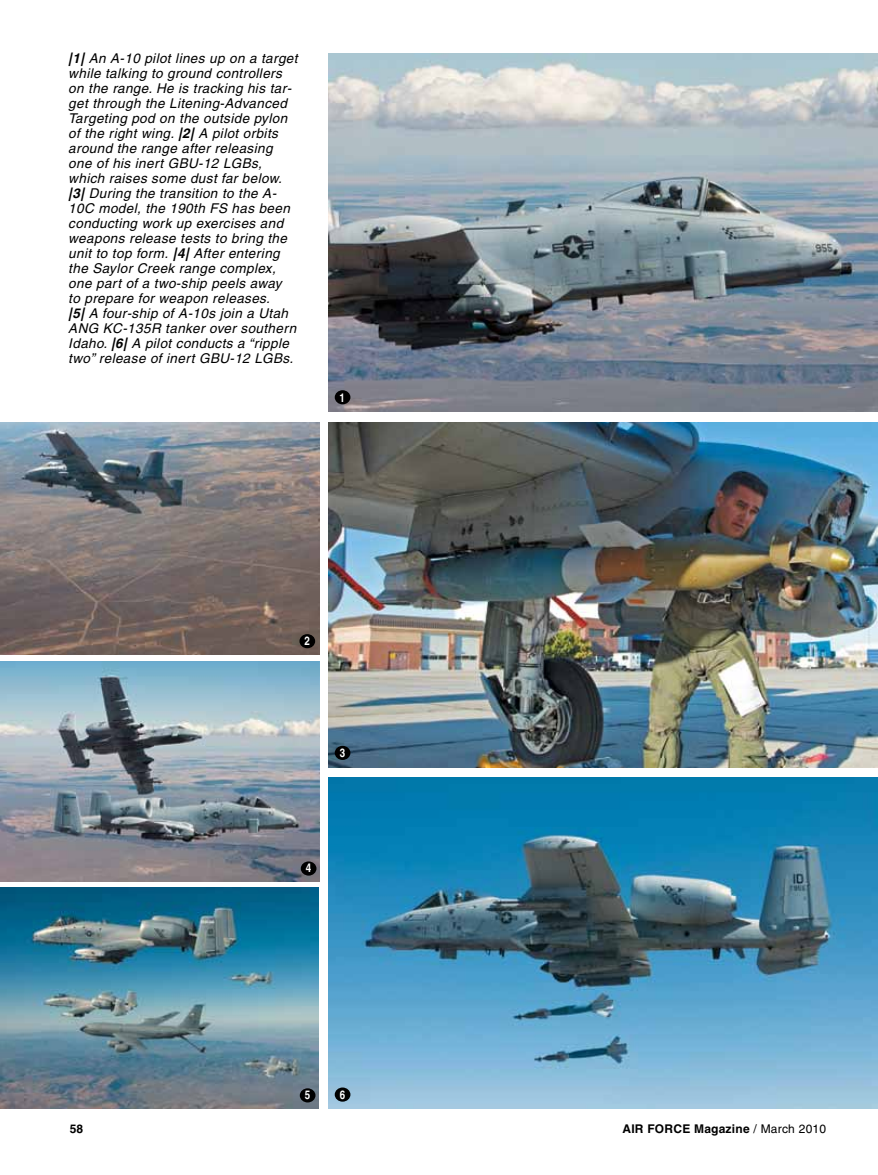
<style>
.page{position:relative;width:878px;height:1175px;background:#fff}
.page>*{position:absolute;margin:0;border:0;box-sizing:border-box;transform-origin:0 0}
.t1{font:italic 13.5px/15px "Helvetica";letter-spacing:.03em;color:#000}
.t2{font:700 12px "Helvetica";letter-spacing:.02em;color:#000}
.t3{font:700 condensed 12px "Helvetica";color:#fff}
.s1{font-weight:700}
.s2{font-weight:400}
</style>
<div class="page">
<img style="left:328px;top:53px;width:549px;height:358px">
<img style="left:328px;top:422px;width:549px;height:346px">
<img style="left:328px;top:777px;width:549px;height:331px">
<img style="left:0;top:887px;width:319px;height:221px">
<div style="left:335px;top:390px;width:15px;height:14px;background:#000;border-radius:50%"></div>
<div style="left:335px;top:745px;width:15px;height:15px;background:#000;border-radius:50%"></div>
<div style="left:300px;top:1088px;width:15px;height:14px;background:#000;border-radius:50%"></div>
<div style="left:335px;top:1087px;width:15px;height:14px;background:#000;border-radius:50%"></div>
<img style="left:0;top:422px;width:319px;height:232px">
<img style="left:0;top:661px;width:319px;height:220px">
<div style="left:299px;top:634px;width:16px;height:14px;background:#000;border-radius:50%"></div>
<div style="left:301px;top:861px;width:15px;height:14px;background:#000;border-radius:50%"></div>
<p class="t1" style="left:68px;top:51px;width:231px"><span class="s1">|1|</span> An A-10 pilot lines up on a target while talking to ground controllers on the range. He is tracking his tar&shy;get through the Litening-Advanced Targeting pod on the outside pylon of the right wing. <span class="s1">|2|</span> A pilot orbits around the range after releasing one of his inert GBU-12 LGBs, which raises some dust far below. <span class="s1">|3|</span> During the transition to the A-10C model, the 190th FS has been conducting work up exercises and weapons release tests to bring the unit to top form. <span class="s1">|4|</span> After entering the Saylor Creek range complex, one part of a two-ship peels away<br>to prepare for weapon releases.<br><span class="s1">|5|</span> A four-ship of A-10s join a Utah ANG KC-135R tanker over southern Idaho. <span class="s1">|6|</span> A pilot conducts a “ripple two” release of inert GBU-12 LGBs.</p>
<p class="t3" style="left:339px;top:390px;width:7px">1</p>
<p class="t3" style="left:304px;top:633px;width:7px">2</p>
<p class="t3" style="left:340px;top:745px;width:7px">3</p>
<p class="t3" style="left:306px;top:860px;width:7px">4</p>
<p class="t3" style="left:305px;top:1087px;width:7px">5</p>
<p class="t3" style="left:340px;top:1087px;width:7px">6</p>
<p class="t2" style="left:70px;top:1121px;width:15px">58</p>
<p class="t2" style="left:622px;top:1121px;width:205px">AIR FORCE Magazine <span class="s2">/ March 2010</span></p>
</div>
